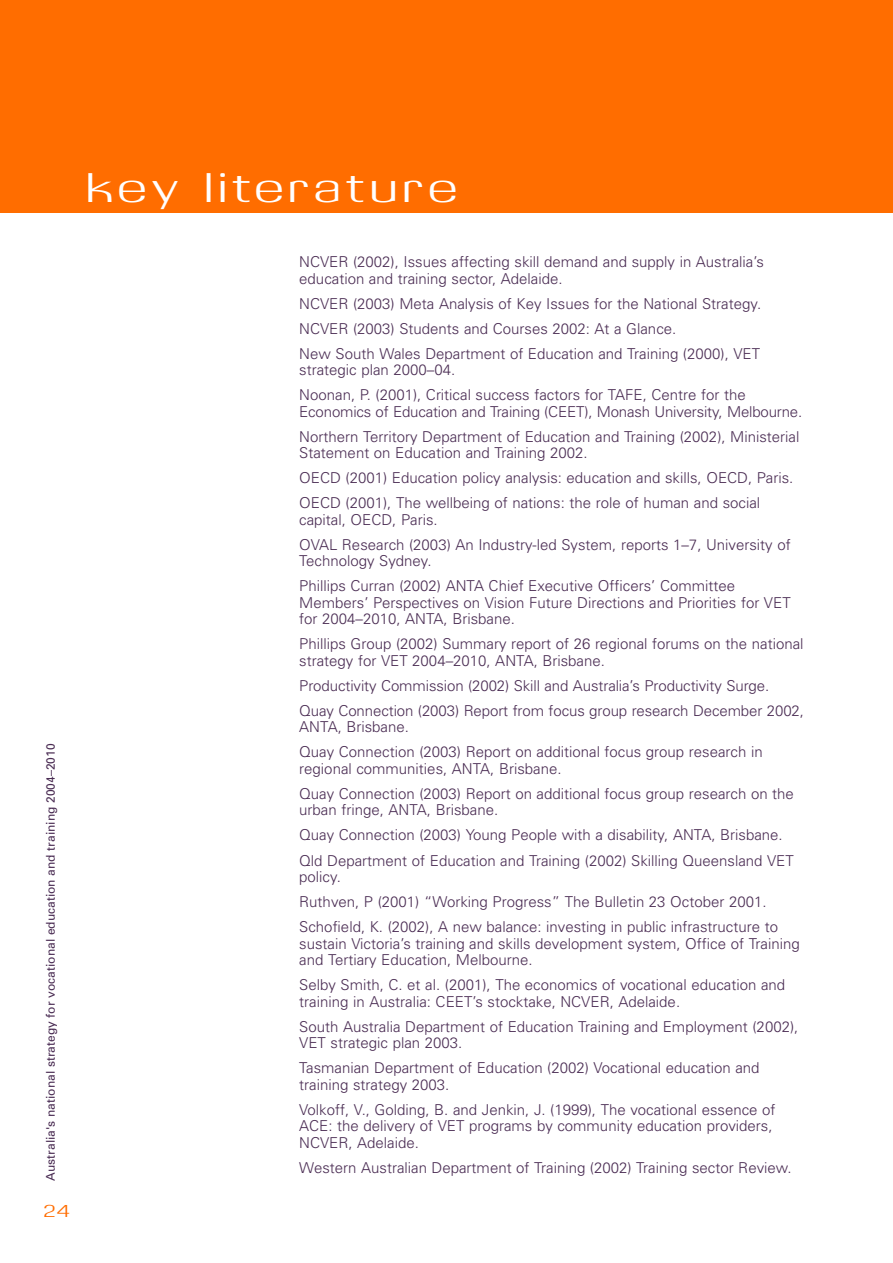
<style>
.page{position:relative;width:893px;height:1263px;background:#fff}
.page>*{position:absolute;margin:0;border:0;box-sizing:border-box;transform-origin:0 0}
.t1{font:36px "Kasse FLF";letter-spacing:.135em;color:#fff;scale:1.2 1}
.t2{font:300 15px/25px "Univers";color:#4a2c53}
.t3{font:15px "Kasse FLF";color:#ff6d00;scale:1.2 1}
.t4{font:12px "Univers";color:#4a2c53}
</style>
<div class="page">
<div style="left:0;top:0;width:892px;height:213px;background:#ff6d00"></div>
<p class="t4" style="left:46px;top:1181px;width:438px;rotate:-90deg">Australia's national strategy for vocational education and training 2004–2010</p>
<p class="t3" style="left:44px;top:1205px;width:23px">24</p>
<h1 class="t1" style="left:87px;top:172px;width:309px">key literature</h1>
<p class="t2" style="left:299px;top:255px;width:466px;line-height:16.5px">NCVER (2002), Issues affecting skill demand and supply in Australia’s education and training sector, Adelaide.</p>
<p class="t2" style="left:299px;top:292px;width:463px">NCVER (2003) Meta Analysis of Key Issues for the National Strategy.<br>NCVER (2003) Students and Courses 2002: At a Glance.<br>New South Wales Department of Education and Training (2000), VET</p>
<p class="t2" style="left:299px;top:359px;width:448px">strategic plan 2000–04.<br>Noonan, P. (2001), Critical success factors for TAFE, Centre for the</p>
<p class="t2" style="left:299px;top:400px;width:504px">Economics of Education and Training (CEET), Monash University, Melbourne.<br>Northern Territory Department of Education and Training (2002), Ministerial</p>
<p class="t2" style="left:299px;top:442px;width:495px">Statement on Education and Training 2002.<br>OECD (2001) Education policy analysis: education and skills, OECD, Paris.<br>OECD (2001), The wellbeing of nations: the role of human and social</p>
<p class="t2" style="left:299px;top:508px;width:493px">capital, OECD, Paris.<br>OVAL Research (2003) An Industry-led System, reports 1–7, University of</p>
<p class="t2" style="left:299px;top:550px;width:437px">Technology Sydney.<br>Phillips Curran (2002) ANTA Chief Executive Officers’ Committee</p>
<p class="t2" style="left:299px;top:596px;width:493px;line-height:16.5px">Members’ Perspectives on Vision Future Directions and Priorities for VET for 2004–2010, ANTA, Brisbane.</p>
<p class="t2" style="left:299px;top:637px;width:505px;line-height:16.5px">Phillips Group (2002) Summary report of 26 regional forums on the national strategy for VET 2004–2010, ANTA, Brisbane.</p>
<p class="t2" style="left:299px;top:675px;width:506px">Productivity Commission (2002) Skill and Australia’s Productivity Surge.<br>Quay Connection (2003) Report from focus group research December 2002,</p>
<p class="t2" style="left:299px;top:716px;width:465px">ANTA, Brisbane.<br>Quay Connection (2003) Report on additional focus group research in</p>
<p class="t2" style="left:299px;top:758px;width:496px">regional communities, ANTA, Brisbane.<br>Quay Connection (2003) Report on additional focus group research on the</p>
<p class="t2" style="left:299px;top:799px;width:496px">urban fringe, ANTA, Brisbane.<br>Quay Connection (2003) Young People with a disability, ANTA, Brisbane.<br>Qld Department of Education and Training (2002) Skilling Queensland VET</p>
<p class="t2" style="left:299px;top:866px;width:480px">policy.<br>Ruthven, P (2001) “Working Progress” The Bulletin 23 October 2001.<br>Schofield, K. (2002), A new balance: investing in public infrastructure to</p>
<p class="t2" style="left:299px;top:936px;width:502px;line-height:16.5px">sustain Victoria’s training and skills development system, Office of Training and Tertiary Education, Melbourne.</p>
<p class="t2" style="left:299px;top:978px;width:487px;line-height:16.5px">Selby Smith, C. et al. (2001), The economics of vocational education and training in Australia: CEET’s stocktake, NCVER, Adelaide.</p>
<p class="t2" style="left:299px;top:1019px;width:500px;line-height:16.5px">South Australia Department of Education Training and Employment (2002),<br>VET strategic plan 2003.</p>
<p class="t2" style="left:299px;top:1061px;width:462px;line-height:16.5px">Tasmanian Department of Education (2002) Vocational education and training strategy 2003.</p>
<p class="t2" style="left:299px;top:1102px;width:477px;line-height:16.5px">Volkoff, V., Golding, B. and Jenkin, J. (1999), The vocational essence of<br>ACE: the delivery of VET programs by community education providers,<br>NCVER, Adelaide.</p>
<p class="t2" style="left:299px;top:1156px;width:494px">Western Australian Department of Training (2002) Training sector Review.</p>
</div>
